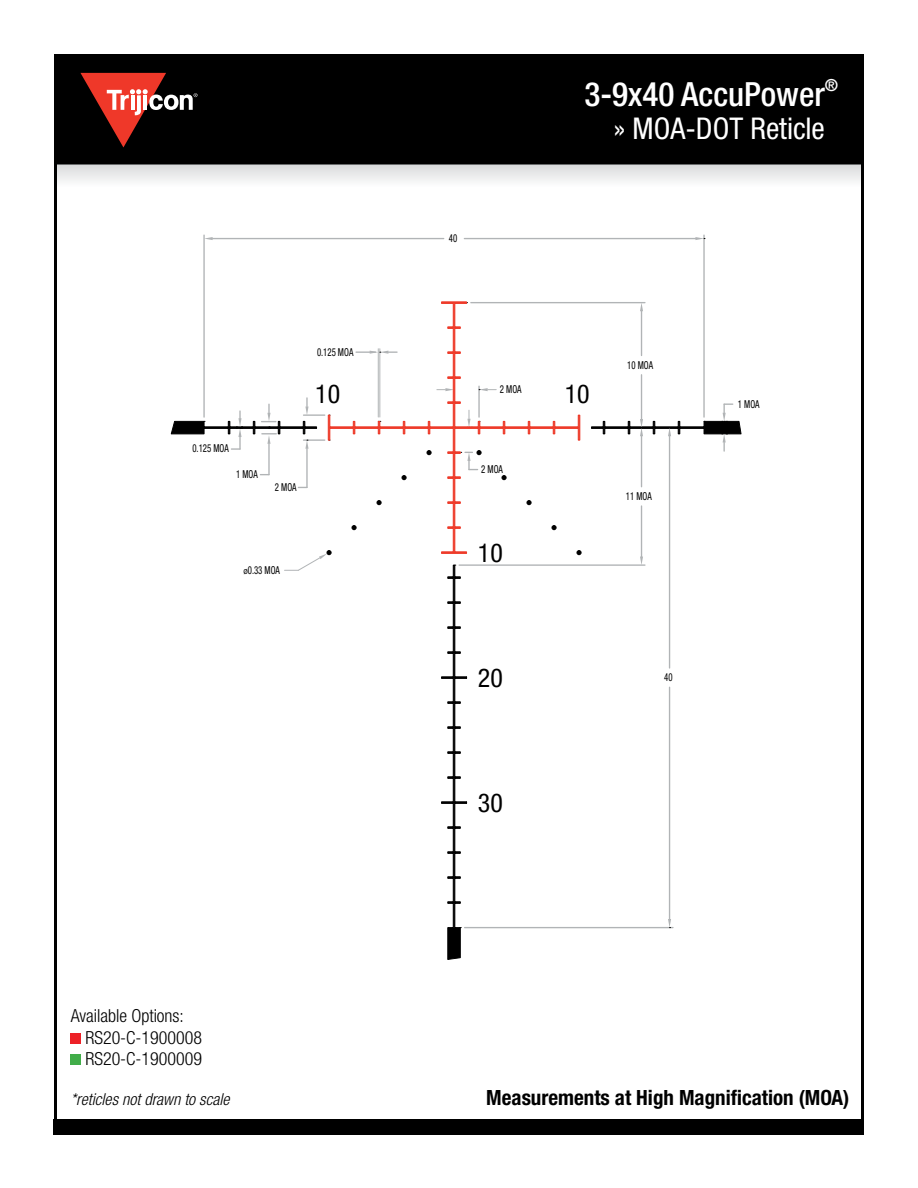
<style>
.page{position:relative;width:918px;height:1188px;background:#fff}
.page>*{position:absolute;margin:0;border:0;box-sizing:border-box;transform-origin:0 0}
.t1{font:500 condensed 33.3px "Helvetica Neue LT Std";color:#fff}
.t2{font:condensed 30px "Helvetica Neue LT Std";color:#fff}
.t3{font:condensed 25.95px "Helvetica Neue LT Std";color:#000}
.t4{font:700 condensed 21px "Helvetica Neue LT Std";color:#000}
.t5{font:300 condensed 18px/21.6px "Helvetica Neue LT Std";color:#000}
.t6{font:italic 300 condensed 16.5px "Helvetica Neue LT Std";color:#000}
.t7{font:condensed 10.95px "Helvetica Neue LT Std";color:#000;scale:.8 1}
.s1{font-family:"Myriad Pro";font-stretch:normal;font-size:10.05px}
</style>
<div class="page">
<div style="left:56px;top:55px;width:808px;height:110px;background:#000"></div>
<svg style="left:80px;top:73px;width:118px;height:74px"></svg>
<div style="left:54px;top:1119px;width:810px;height:16px;background:#000"></div>
<div style="left:57px;top:164px;width:807px;height:26px;background:linear-gradient(to bottom,#d8d9da,#fff)"></div>
<hr style="left:304px;top:414px;width:21px;height:2px;background:#b1b4b6">
<hr style="left:304px;top:439px;width:21px;height:2px;background:#b1b4b6">
<hr style="left:306px;top:449px;width:2px;height:38px;background:#b1b4b6">
<hr style="left:268px;top:444px;width:2px;height:31px;background:#b1b4b6">
<hr style="left:459px;top:564px;width:186px;height:2px;background:#b1b4b6">
<hr style="left:641px;top:506px;width:1px;height:51px;background:#b1b4b6">
<hr style="left:641px;top:436px;width:1px;height:51px;background:#b1b4b6">
<svg style="left:640px;top:557px;width:3px;height:8px"></svg>
<hr style="left:465px;top:927px;width:208px;height:1px;background:#b1b4b6">
<hr style="left:669px;top:436px;width:1px;height:232px;background:#b1b4b6">
<hr style="left:669px;top:687px;width:1px;height:232px;background:#b1b4b6">
<svg style="left:441px;top:564px;width:26px;height:396px"></svg>
<svg style="left:668px;top:919px;width:3px;height:9px"></svg>
<hr style="left:203px;top:235px;width:2px;height:182px;background:#b1b4b6">
<hr style="left:703px;top:235px;width:2px;height:182px;background:#b1b4b6">
<hr style="left:213px;top:238px;width:231px;height:1px;background:#b1b4b6">
<hr style="left:464px;top:238px;width:231px;height:1px;background:#b1b4b6">
<svg style="left:204px;top:237px;width:9px;height:3px"></svg>
<svg style="left:170px;top:398px;width:147px;height:52px"></svg>
<svg style="left:695px;top:237px;width:10px;height:3px"></svg>
<hr style="left:471px;top:302px;width:174px;height:1px;background:#b1b4b6">
<hr style="left:641px;top:311px;width:1px;height:45px;background:#b1b4b6">
<hr style="left:641px;top:375px;width:1px;height:44px;background:#b1b4b6">
<svg style="left:640px;top:303px;width:3px;height:8px"></svg>
<svg style="left:591px;top:404px;width:151px;height:47px"></svg>
<svg style="left:328px;top:301px;width:252px;height:253px"></svg>
<svg style="left:461px;top:450px;width:20px;height:20px"></svg>
<svg style="left:502px;top:475px;width:4px;height:5px"></svg>
<svg style="left:527px;top:500px;width:4px;height:5px"></svg>
<svg style="left:552px;top:525px;width:4px;height:5px"></svg>
<svg style="left:577px;top:550px;width:4px;height:5px"></svg>
<svg style="left:427px;top:450px;width:4px;height:5px"></svg>
<svg style="left:402px;top:475px;width:4px;height:5px"></svg>
<svg style="left:377px;top:500px;width:4px;height:5px"></svg>
<svg style="left:352px;top:525px;width:4px;height:5px"></svg>
<svg style="left:285px;top:550px;width:46px;height:21px"></svg>
<div style="left:71px;top:1033px;width:10px;height:10px;background:#ed2127"></div>
<div style="left:71px;top:1055px;width:10px;height:10px;background:#41ad49"></div>
<p class="t7" style="left:192px;top:442px;width:47px">0.125 MOA</p>
<p class="t7" style="left:236px;top:468px;width:29px">1 MOA</p>
<p class="t7" style="left:275px;top:481px;width:29px">2 MOA</p>
<p class="t7" style="left:317px;top:345px;width:47px">0.125 MOA</p>
<h3 class="t3" style="left:315px;top:379px;width:26px">10</h3>
<p class="t7" style="left:243px;top:564px;width:47px"><span class="s1">ø</span>0.33 MOA</p>
<h3 class="t5" style="left:85px;top:1005px;width:118px;text-indent:-15px">Available Options:<br>RS20-C-1900008<br>RS20-C-1900009</h3>
<h3 class="t6" style="left:71px;top:1090px;width:160px">*reticles not drawn to scale</h3>
<p class="t7" style="left:449px;top:232px;width:12px">40</p>
<h1 class="t1" style="left:585px;top:74px;width:255px">3-9x40 AccuPower<sup>®</sup></h1>
<h2 class="t2" style="left:614px;top:111px;width:213px">» MOA-DOT Reticle</h2>
<p class="t7" style="left:500px;top:383px;width:29px">2 MOA</p>
<p class="t7" style="left:481px;top:463px;width:29px">2 MOA</p>
<h3 class="t3" style="left:478px;top:537px;width:26px">10</h3>
<h3 class="t3" style="left:478px;top:663px;width:26px">20</h3>
<h3 class="t3" style="left:478px;top:788px;width:26px">30</h3>
<h3 class="t3" style="left:565px;top:379px;width:26px">10</h3>
<p class="t7" style="left:627px;top:358px;width:34px">10 MOA</p>
<p class="t7" style="left:626px;top:490px;width:34px">11 MOA</p>
<p class="t7" style="left:664px;top:671px;width:12px">40</p>
<p class="t7" style="left:738px;top:397px;width:29px">1 MOA</p>
<h3 class="t4" style="left:486px;top:1085px;width:365px">Measurements at High Magnification (MOA)</h3>
</div>
